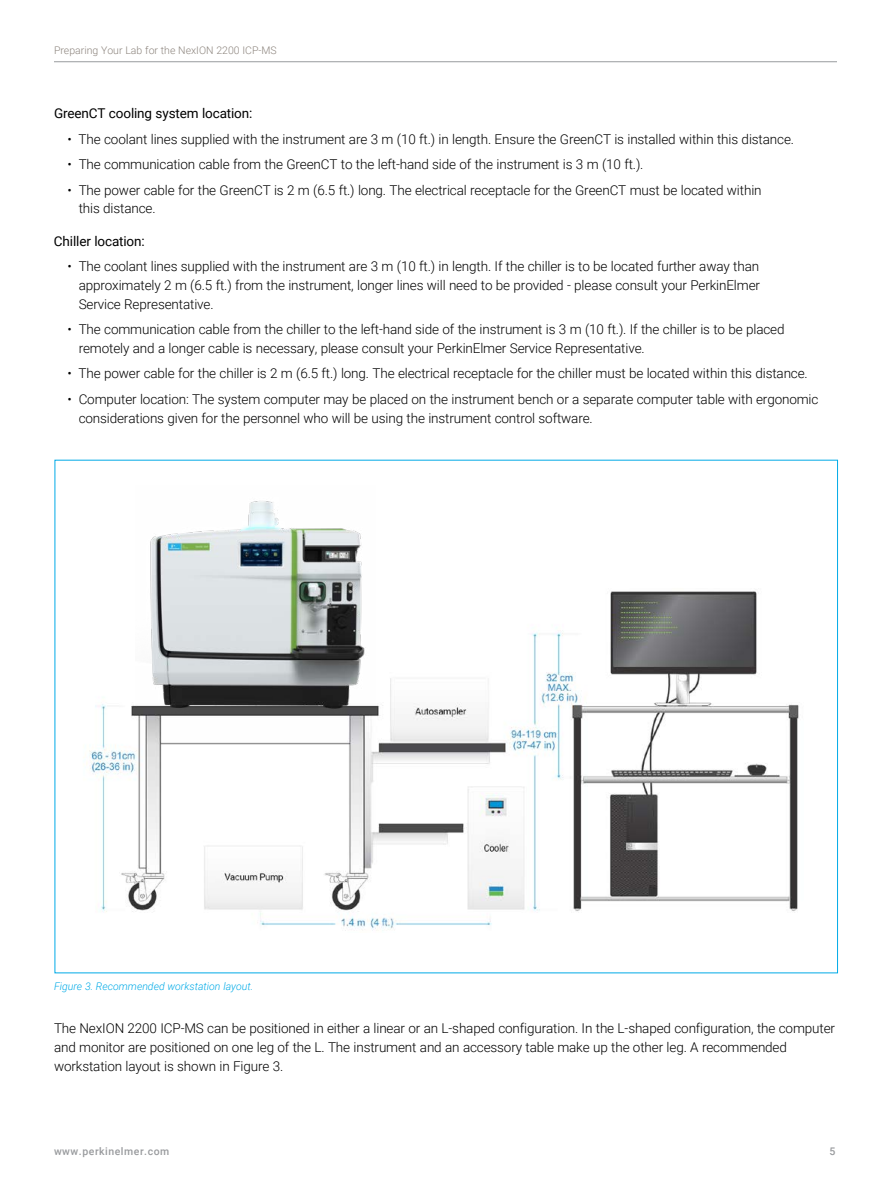
<style>
.page{position:relative;width:891px;height:1188px;background:#fff}
.page>*{position:absolute;margin:0;border:0;box-sizing:border-box;transform-origin:0 0}
.t1{font:300 13.5px/18.8px "Roboto";letter-spacing:-.01em;color:#000}
.t2{font:13.5px "Roboto";letter-spacing:-.01em;color:#000}
.t3{font:300 10.5px "Roboto";color:#8d857e}
.t4{font:italic 300 10.5px "Roboto";color:#00aae7}
.t5{font:500 10.5px "Roboto";letter-spacing:.05em;color:#999b9e}
</style>
<div class="page">
<hr style="left:54px;top:61px;width:783px;height:1px;background:#999b9e">
<img style="left:86px;top:591px;width:713px;height:340px">
<img style="left:135px;top:501px;width:240px;height:214px">
<p class="t3" style="left:54px;top:43px;width:224px">Preparing Your Lab for the NexION 2200 ICP-MS</p>
<p class="t2" style="left:54px;top:104px;width:200px">GreenCT cooling system location:</p>
<p class="t1" style="left:68px;top:129px;width:728px">• The coolant lines supplied with the instrument are 3 m (10 ft.) in length. Ensure the GreenCT is installed within this distance.</p>
<p class="t1" style="left:68px;top:154px;width:578px">• The communication cable from the GreenCT to the left-hand side of the instrument is 3 m (10 ft.).</p>
<p class="t1" style="left:79px;top:180px;width:684px;text-indent:-11px">• The power cable for the GreenCT is 2 m (6.5 ft.) long. The electrical receptacle for the GreenCT must be located within this distance.</p>
<p class="t2" style="left:54px;top:231px;width:92px">Chiller location:</p>
<p class="t1" style="left:79px;top:256px;width:683px;text-align:justify;text-indent:-11px">• The coolant lines supplied with the instrument are 3 m (10 ft.) in length. If the chiller is to be located further away than approximately 2 m (6.5 ft.) from the instrument, longer lines will need to be provided - please consult your PerkinElmer Service Representative.</p>
<p class="t1" style="left:79px;top:319px;width:707px;text-indent:-11px">• The communication cable from the chiller to the left-hand side of the instrument is 3 m (10 ft.). If the chiller is to be placed remotely and a longer cable is necessary, please consult your PerkinElmer Service Representative.</p>
<p class="t1" style="left:67px;top:364px;width:742px">• The power cable for the chiller is 2 m (6.5 ft.) long. The electrical receptacle for the chiller must be located within this distance.</p>
<p class="t1" style="left:79px;top:389px;width:741px;text-indent:-11px">• Computer location: The system computer may be placed on the instrument bench or a separate computer table with ergonomic considerations given for the personnel who will be using the instrument control software.</p>
<p class="t4" style="left:54px;top:979px;width:201px">Figure 3. Recommended workstation layout.</p>
<p class="t1" style="left:54px;top:1019px;width:783px">The NexION 2200 ICP-MS can be positioned in either a linear or an L-shaped configuration. In the L-shaped configuration, the computer and monitor are positioned on one leg of the L. The instrument and an accessory table make up the other leg. A recommended workstation layout is shown in Figure 3.</p>
<p class="t5" style="left:54px;top:1144px;width:117px">www.perkinelmer.com</p>
<p class="t5" style="left:829px;top:1144px;width:7px">5</p>
</div>
